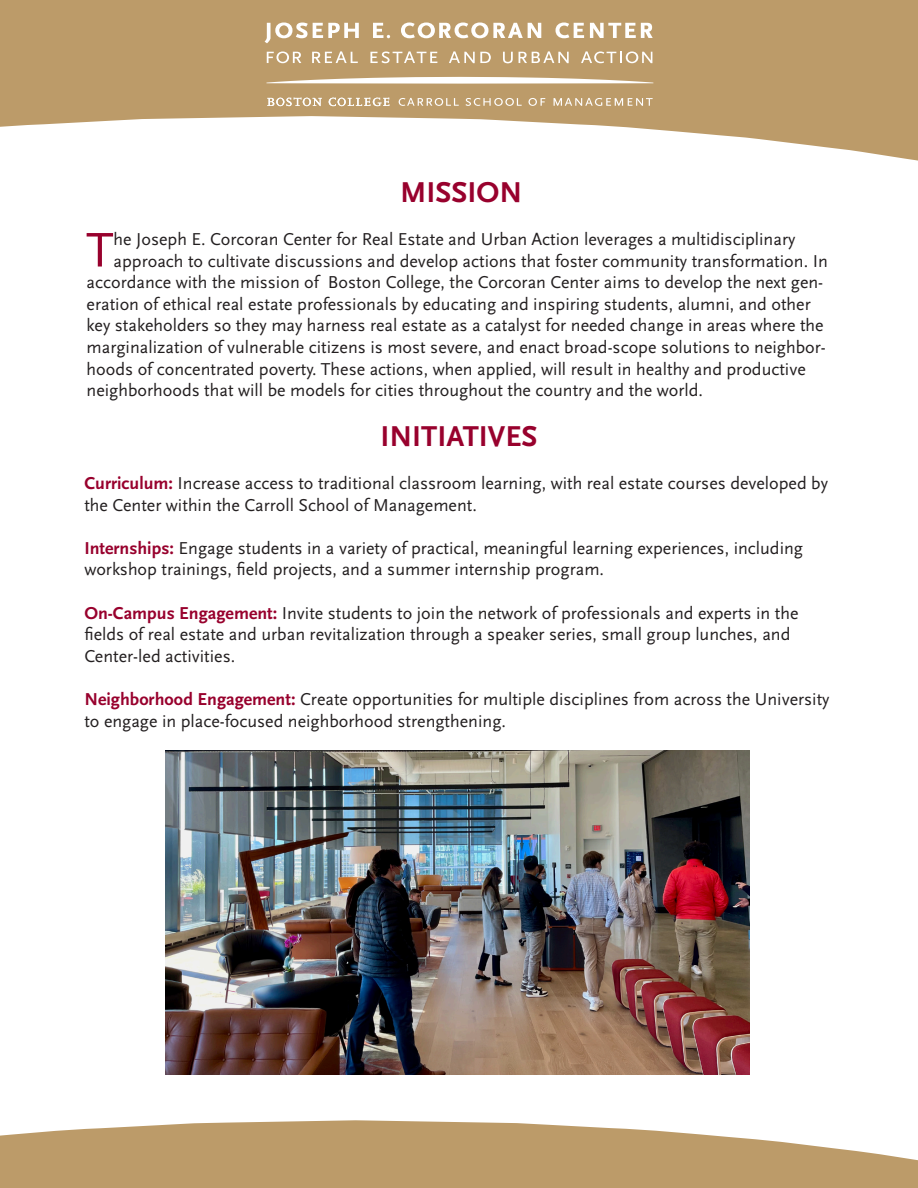
<style>
.page{position:relative;width:918px;height:1188px;background:#fff}
.page>*{position:absolute;margin:0;border:0;box-sizing:border-box;transform-origin:0 0}
.t1{font:50.7px "Scala Sans Pro";color:#98012d}
.t2{font:700 30px "Scala Sans Pro";color:#98012d}
.t3{font:18px/21.6px "Scala Sans Pro";color:#231f20}
.s1{font-weight:700;color:#98012d}
</style>
<div class="page">
<div style="left:0;top:0;width:918px;height:180px;background:#bc9b69"></div>
<svg style="left:0;top:116px;width:917px;height:64px;fill:#fff"></svg>
<svg style="left:917px;top:160px;width:1px;height:20px"></svg>
<svg style="left:0;top:1120px;width:918px;height:68px;background:#c6aa7f"></svg>
<svg style="left:267px;top:77px;width:386px;height:7px"></svg>
<svg style="left:399px;top:98px;width:60px;height:8px"></svg>
<svg style="left:466px;top:98px;width:56px;height:8px"></svg>
<svg style="left:528px;top:98px;width:17px;height:8px"></svg>
<svg style="left:554px;top:98px;width:99px;height:8px"></svg>
<svg style="left:267px;top:98px;width:55px;height:8px"></svg>
<svg style="left:329px;top:98px;width:60px;height:8px"></svg>
<svg style="left:265px;top:23px;width:94px;height:20px"></svg>
<svg style="left:373px;top:23px;width:17px;height:15px"></svg>
<svg style="left:401px;top:23px;width:140px;height:15px"></svg>
<svg style="left:556px;top:23px;width:28px;height:15px"></svg>
<svg style="left:590px;top:23px;width:63px;height:15px"></svg>
<svg style="left:267px;top:51px;width:34px;height:12px"></svg>
<svg style="left:312px;top:51px;width:46px;height:12px"></svg>
<svg style="left:370px;top:51px;width:67px;height:12px"></svg>
<svg style="left:449px;top:51px;width:42px;height:12px"></svg>
<svg style="left:503px;top:52px;width:10px;height:11px"></svg>
<svg style="left:519px;top:51px;width:50px;height:12px"></svg>
<svg style="left:581px;top:51px;width:71px;height:12px"></svg>
<img style="left:166px;top:751px;width:583px;height:323px">
<p class="t2" style="left:400px;top:175px;width:124px">MISSION</p>
<p class="t1" style="left:86px;top:221px;width:29px">T</p>
<p class="t3" style="left:114px;top:228px;width:683px">he Joseph E. Corcoran Center for Real Estate and Urban Action leverages a multidisciplinary</p>
<p class="t3" style="left:114px;top:250px;width:716px">approach to cultivate discussions and develop actions that foster community transformation. In</p>
<p class="t3" style="left:87px;top:272px;width:738px">accordance with the mission of Boston College, the Corcoran Center aims to develop the next gen-</p>
<p class="t3" style="left:87px;top:293px;width:726px">eration of ethical real estate professionals by educating and inspiring students, alumni, and other</p>
<p class="t3" style="left:87px;top:315px;width:739px">key stakeholders so they may harness real estate as a catalyst for needed change in areas where the</p>
<p class="t3" style="left:87px;top:336px;width:741px">marginalization of vulnerable citizens is most severe, and enact broad-scope solutions to neighbor-</p>
<p class="t3" style="left:87px;top:358px;width:721px">hoods of concentrated poverty. These actions, when applied, will result in healthy and productive</p>
<p class="t3" style="left:87px;top:380px;width:618px">neighborhoods that will be models for cities throughout the country and the world.</p>
<p class="t2" style="left:380px;top:419px;width:159px">INITIATIVES</p>
<p class="t3" style="left:84px;top:472px;width:745px"><span class="s1">Curriculum:</span> Increase access to traditional classroom learning, with real estate courses developed by the Center within the Carroll School of Management.</p>
<p class="t3" style="left:84px;top:537px;width:720px"><span class="s1">Internships:</span> Engage students in a variety of practical, meaningful learning experiences, including workshop trainings, field projects, and a summer internship program.</p>
<p class="t3" style="left:84px;top:602px;width:716px"><span class="s1">On-Campus Engagement:</span> Invite students to join the network of professionals and experts in the fields of real estate and urban revitalization through a speaker series, small group lunches, and</p>
<p class="t3" style="left:84px;top:645px;width:152px">Center-led activities.</p>
<p class="t3" style="left:84px;top:688px;width:747px"><span class="s1">Neighborhood Engagement:</span> Create opportunities for multiple disciplines from across the University to engage in place-focused neighborhood strengthening.</p>
</div>
